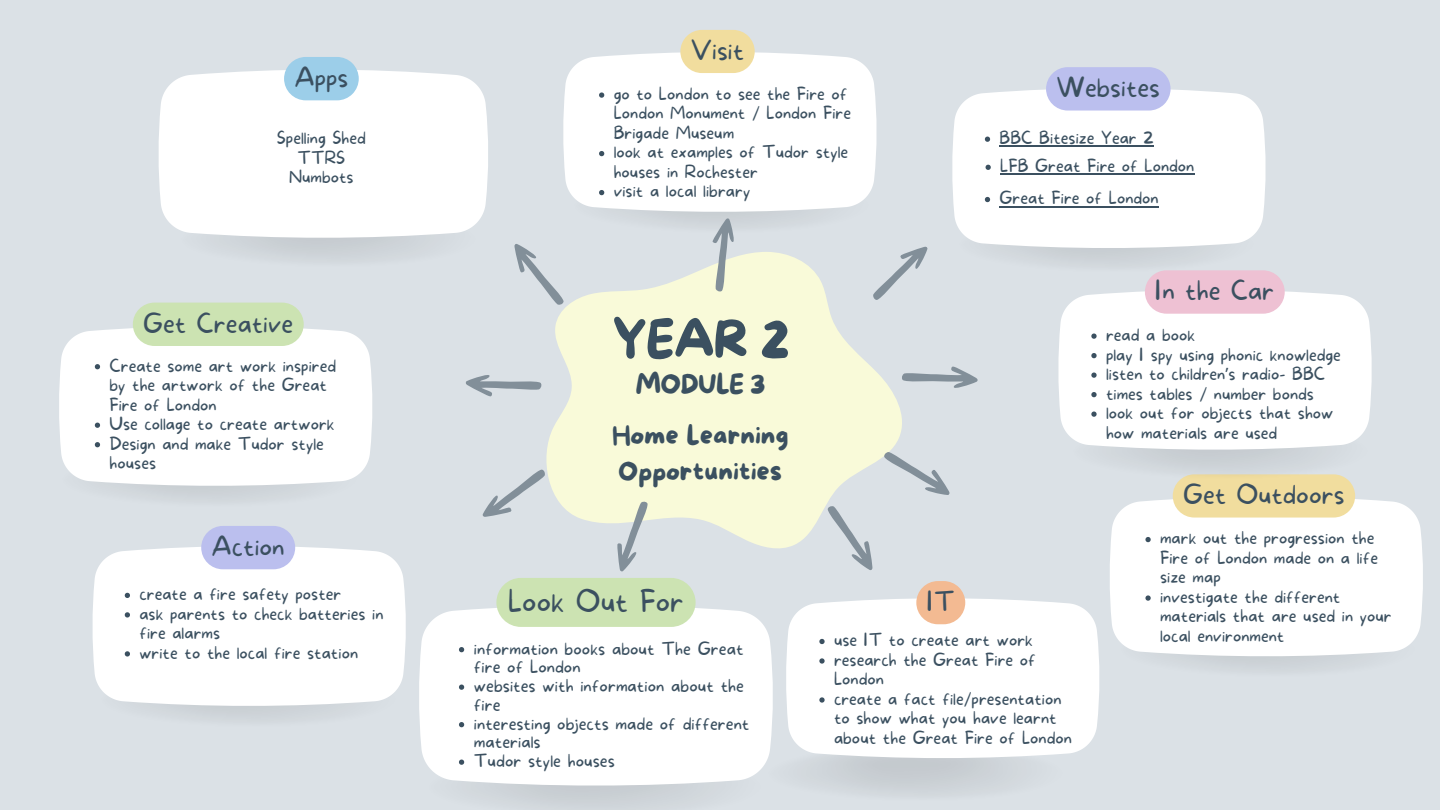
<style>
.page{position:relative;width:1440px;height:810px;background:#dbe1e6}
.page>*{position:absolute;margin:0;border:0;box-sizing:border-box;transform-origin:0 0}
.t1{font:51.6px "More Sugar";color:#3b5060}
.t2{font:100 29.3px "More Sugar";color:#3b5060}
.t3{font:26.6px "More Sugar";letter-spacing:-.03em;color:#3b5060}
.t4{font:100 26px "More Sugar";color:#3b5060}
.t5{font:26px/36px "More Sugar";color:#3b5060}
.t6{font:100 17.2px/18.8px "More Sugar";color:#3b5060}
.t7{font:100 17px/19.5px "More Sugar";color:#3b5060}
.s1{font-family:"Noto Sans";font-weight:400}
</style>
<div class="page">
<svg style="left:546px;top:252px;width:356px;height:297px;fill:#f9fad9"></svg>
<svg style="left:514px;top:244px;width:60px;height:65px"></svg>
<svg style="left:465px;top:375px;width:77px;height:22px"></svg>
<svg style="left:482px;top:459px;width:67px;height:69px"></svg>
<svg style="left:869px;top:246px;width:59px;height:63px"></svg>
<svg style="left:901px;top:364px;width:77px;height:30px"></svg>
<div style="left:158px;top:70px;width:330px;height:169px;background:#fff"></div>
<svg style="left:284px;top:57px;width:75px;height:43px;background:#a6d2ea"></svg>
<div style="left:92px;top:547px;width:314px;height:160px;background:#fff"></div>
<svg style="left:201px;top:526px;width:94px;height:43px;background:#bfc3ee"></svg>
<svg style="left:125px;top:593px;width:5px;height:5px"></svg>
<svg style="left:125px;top:612px;width:5px;height:6px"></svg>
<svg style="left:125px;top:651px;width:5px;height:6px"></svg>
<div style="left:419px;top:608px;width:354px;height:179px;background:#fff"></div>
<div style="left:496px;top:578px;width:200px;height:49px;background:#cce3b2;border-radius:24px"></div>
<svg style="left:459px;top:647px;width:5px;height:5px"></svg>
<svg style="left:459px;top:685px;width:5px;height:5px"></svg>
<svg style="left:459px;top:722px;width:5px;height:5px"></svg>
<svg style="left:459px;top:760px;width:5px;height:5px"></svg>
<svg style="left:1110px;top:495px;width:313px;height:163px;background:#fcfcfd"></svg>
<div style="left:1173px;top:481px;width:182px;height:37px;background:#f1dd9e"></div>
<svg style="left:1145px;top:537px;width:6px;height:5px"></svg>
<svg style="left:1145px;top:595px;width:6px;height:6px"></svg>
<img style="left:1122px;top:451px;width:227px;height:30px">
<div style="left:1058px;top:291px;width:314px;height:160px;background:#fff"></div>
<svg style="left:1145px;top:270px;width:140px;height:44px;background:#eec4d5"></svg>
<svg style="left:1091px;top:334px;width:6px;height:5px"></svg>
<svg style="left:1091px;top:353px;width:6px;height:5px"></svg>
<svg style="left:1091px;top:373px;width:6px;height:5px"></svg>
<svg style="left:1091px;top:392px;width:6px;height:5px"></svg>
<svg style="left:1091px;top:412px;width:6px;height:5px"></svg>
<div style="left:59px;top:328px;width:313px;height:159px;background:#fff"></div>
<svg style="left:95px;top:364px;width:5px;height:5px"></svg>
<svg style="left:95px;top:423px;width:5px;height:5px"></svg>
<svg style="left:95px;top:442px;width:5px;height:5px"></svg>
<div style="left:133px;top:303px;width:171px;height:43px;background:#cce3b2;border-radius:22px"></div>
<img style="left:1017px;top:250px;width:242px;height:24px">
<svg style="left:952px;top:89px;width:314px;height:161px;background:#fafafb"></svg>
<svg style="left:985px;top:137px;width:5px;height:5px"></svg>
<hr style="left:1000px;top:146px;width:154px;height:1px;background:#3b5060">
<svg style="left:1046px;top:67px;width:125px;height:44px;background:#bfc3ee"></svg>
<div style="left:563px;top:52px;width:314px;height:161px;background:#fff"></div>
<svg style="left:680px;top:30px;width:75px;height:43px;background:#f0dfa9"></svg>
<svg style="left:599px;top:92px;width:5px;height:6px"></svg>
<svg style="left:599px;top:151px;width:5px;height:5px"></svg>
<svg style="left:599px;top:190px;width:5px;height:5px"></svg>
<svg style="left:712px;top:218px;width:23px;height:74px"></svg>
<svg style="left:607px;top:498px;width:53px;height:74px"></svg>
<svg style="left:786px;top:598px;width:314px;height:162px;background:#fcfcfd"></svg>
<svg style="left:916px;top:581px;width:49px;height:43px;background:#f1c4a4"></svg>
<svg style="left:819px;top:639px;width:6px;height:5px"></svg>
<svg style="left:819px;top:658px;width:6px;height:6px"></svg>
<svg style="left:819px;top:697px;width:6px;height:6px"></svg>
<svg style="left:817px;top:448px;width:133px;height:122px"></svg>
<svg style="left:985px;top:197px;width:5px;height:5px"></svg>
<hr style="left:1000px;top:206px;width:159px;height:1px;background:#3b5060">
<svg style="left:986px;top:165px;width:5px;height:5px"></svg>
<hr style="left:1000px;top:174px;width:194px;height:1px;background:#3b5060">
<h4 class="t4" style="left:294px;top:62px;width:55px">Apps</h4>
<p class="t7" style="left:277px;top:129px;width:91px">Spelling Shed</p>
<p class="t7" style="left:298px;top:149px;width:49px">TTRS</p>
<p class="t7" style="left:289px;top:168px;width:66px">Numbots</p>
<p class="t4" style="left:143px;top:308px;width:152px">Get Creative</p>
<h1 class="t7" style="left:109px;top:356px;width:228px">Create some art work inspired by the artwork of the Great<br>Fire of London</h1>
<h4 class="t7" style="left:109px;top:415px;width:227px">Use collage to create artwork</h4>
<h4 class="t7" style="left:109px;top:434px;width:216px">Design and make Tudor style houses</h4>
<p class="t4" style="left:212px;top:531px;width:75px">Action</p>
<p class="t7" style="left:139px;top:585px;width:204px">create a fire safety poster</p>
<h4 class="t7" style="left:139px;top:605px;width:246px">ask parents to check batteries in fire alarms</h4>
<p class="t7" style="left:139px;top:644px;width:220px">write to the local fire station</p>
<p class="t4" style="left:691px;top:35px;width:55px">Visit</p>
<p class="t7" style="left:614px;top:85px;width:239px">go to London to see the Fire of<br>London Monument / London Fire<br>Brigade Museum</p>
<p class="t7" style="left:614px;top:143px;width:236px">look at examples of Tudor style houses in Rochester</p>
<h4 class="t7" style="left:614px;top:182px;width:138px">visit a local library</h4>
<p class="t4" style="left:1056px;top:72px;width:105px">Websites</p>
<p class="t7" style="left:1000px;top:129px;width:156px">BBC Bitesize Year 2</p>
<p class="t7" style="left:1000px;top:157px;width:196px">LFB Great Fire of London</p>
<p class="t7" style="left:1000px;top:189px;width:161px">Great Fire of London</p>
<p class="t1" style="left:612px;top:311px;width:179px">YEAR 2</p>
<p class="t3" style="left:636px;top:369px;width:132px">MODULE 3</p>
<p class="t5" style="left:612px;top:418px;width:178px">Home Learning<br>Opportunities</p>
<p class="t2" style="left:508px;top:584px;width:177px">Look Out For</p>
<p class="t6" style="left:474px;top:640px;width:271px">information books about The Great fire of London</p>
<p class="t6" style="left:474px;top:677px;width:272px">websites with information about the fire</p>
<h4 class="t6" style="left:474px;top:715px;width:277px">interesting objects made of different materials</h4>
<p class="t6" style="left:474px;top:752px;width:142px">Tudor style houses</p>
<p class="t4" style="left:927px;top:586px;width:30px">IT</p>
<p class="t7" style="left:834px;top:631px;width:200px">use IT to create art work</p>
<p class="t7" style="left:834px;top:651px;width:203px">research the Great Fire of<br>London</p>
<p class="t7" style="left:834px;top:690px;width:239px">create a fact file/presentation to show what you have learnt about the Great Fire of London</p>
<p class="t4" style="left:1155px;top:276px;width:121px">In the Car</p>
<p class="t7" style="left:1106px;top:326px;width:91px">read a book</p>
<p class="t7" style="left:1106px;top:345px;width:236px">play I spy using phonic knowledge</p>
<p class="t7" style="left:1106px;top:365px;width:221px">listen to children<span class="s1">’</span>s radio- BBC</p>
<p class="t7" style="left:1106px;top:384px;width:210px">times tables / number bonds</p>
<p class="t7" style="left:1106px;top:404px;width:229px">look out for objects that show how materials are used</p>
<p class="t4" style="left:1183px;top:479px;width:163px">Get Outdoors</p>
<p class="t7" style="left:1160px;top:529px;width:219px">mark out the progression the<br>Fire of London made on a life size map</p>
<p class="t7" style="left:1160px;top:588px;width:233px">investigate the different materials that are used in your local environment</p>
</div>
